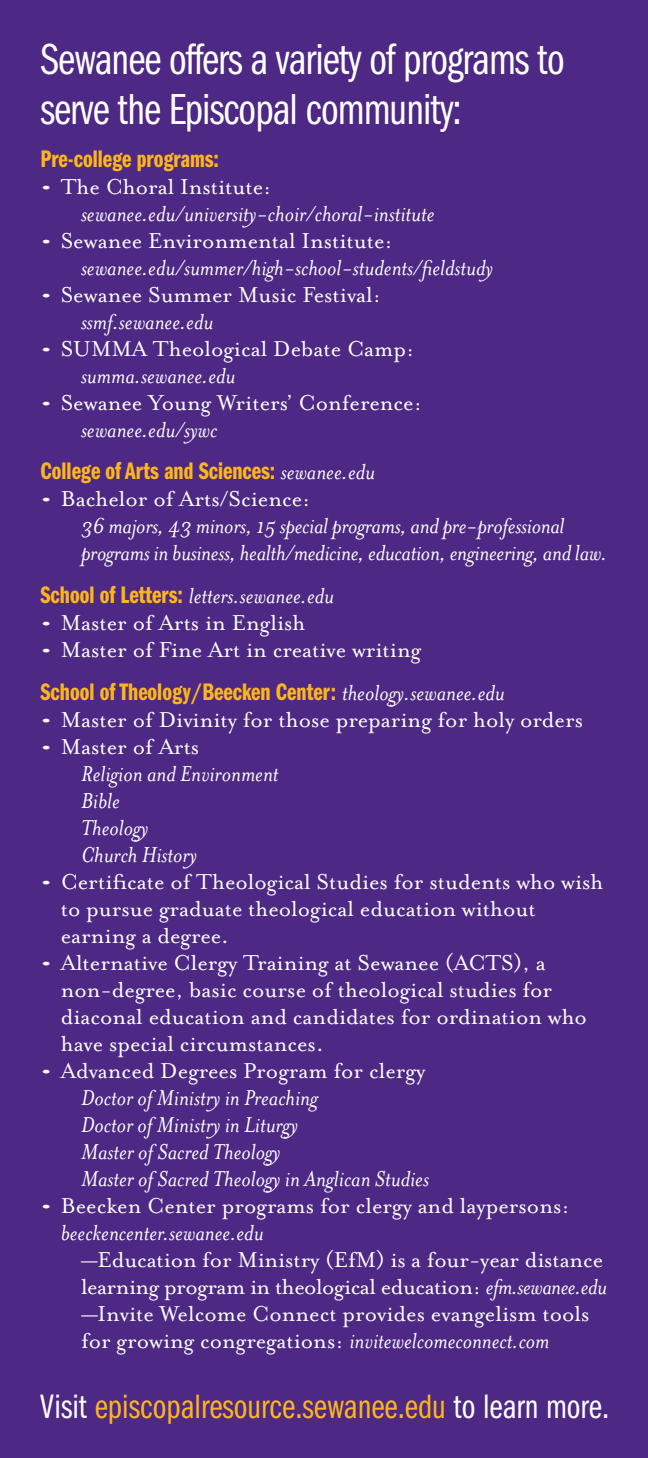
<style>
.page{position:relative;width:648px;height:1458px;background:#4d2884}
.page>*{position:absolute;margin:0;border:0;box-sizing:border-box;transform-origin:0 0}
.t1{font:45px/49.5px "Franklin Gothic LT Book Cmpr";letter-spacing:-.02em;color:#fff}
.t2{font:35.1px "Franklin Gothic LT Book Cmpr";color:#fcb61c}
.t3{font:24.75px/27px "Mrs Eaves Roman";color:#fff;scale:1.75 1}
.t4{font:italic 24.75px/27px "Mrs Eaves";color:#fff}
.t5{font:24.75px/27px "Mrs Eaves Roman";color:#fff}
.t6{font:24.75px "Franklin Gothic LT Demi Cmpr";color:#fcb61c}
.s1{font-family:"Mrs Eaves";font-style:italic;color:#fff}
.s2{font-family:"Franklin Gothic LT Demi Cmpr";font-style:normal;color:#fcb61c}
.s3{font-family:"Mrs Eaves";font-style:italic}
.s4{color:#fff}
</style>
<div class="page">
<h1 class="t1" style="left:40px;top:35px;width:526px">Sewanee offers a variety of programs to serve the Episcopal community:</h1>
<p class="t6" style="left:40px;top:145px;width:180px">Pre-college programs:</p>
<p class="t3" style="left:40px;top:173px;width:133px">• The Choral Institute:</p>
<p class="t4" style="left:81px;top:200px;width:355px">sewanee.edu/university-choir/choral-institute</p>
<p class="t3" style="left:40px;top:227px;width:203px">• Sewanee Environmental Institute:</p>
<p class="t4" style="left:81px;top:254px;width:414px">sewanee.edu/summer/high-school-students/fieldstudy</p>
<p class="t3" style="left:40px;top:281px;width:196px">• Sewanee Summer Music Festival:</p>
<p class="t4" style="left:81px;top:308px;width:134px">ssmf.sewanee.edu</p>
<p class="t3" style="left:40px;top:335px;width:215px">• SUMMA Theological Debate Camp:</p>
<p class="t4" style="left:81px;top:362px;width:156px">summa.sewanee.edu</p>
<p class="t3" style="left:40px;top:389px;width:220px">• Sewanee Young Writers’ Conference:</p>
<p class="t4" style="left:81px;top:416px;width:138px">sewanee.edu/sywc</p>
<p class="t6" style="left:41px;top:457px;width:336px">College of Arts and Sciences: <span class="s1">sewanee.edu</span></p>
<p class="t3" style="left:40px;top:486px;width:156px">• Bachelor of Arts/Science:</p>
<p class="t4" style="left:81px;top:513px;width:528px">36 majors, 43 minors, 15 special programs, and pre-professional programs in business, health/medicine, education, engineering, and law.</p>
<p class="t4" style="left:41px;top:582px;width:295px"><span class="s2">School of Letters:</span> letters.sewanee.edu</p>
<p class="t3" style="left:40px;top:609px;width:153px">• Master of Arts in English</p>
<p class="t3" style="left:40px;top:636px;width:219px">• Master of Fine Art in creative writing</p>
<p class="t6" style="left:41px;top:678px;width:466px">School of Theology/Beecken Center: <span class="s1">theology.sewanee.edu</span></p>
<p class="t3" style="left:40px;top:706px;width:312px">• Master of Divinity for those preparing for holy orders</p>
<p class="t3" style="left:40px;top:733px;width:92px">• Master of Arts</p>
<p class="t4" style="left:81px;top:760px;width:199px">Religion and Environment<br>Bible<br>Theology<br>Church History</p>
<p class="t3" style="left:61px;top:868px;width:312px;text-indent:-20px">• Certificate of Theological Studies for students who wish to pursue graduate theological education without earning a degree.</p>
<p class="t3" style="left:61px;top:949px;width:302px;text-indent:-20px">• Alternative Clergy Training at Sewanee (ACTS), a non-degree, basic course of theological studies for diaconal education and candidates for ordination who have special circumstances.</p>
<p class="t3" style="left:40px;top:1057px;width:221px">• Advanced Degrees Program for clergy</p>
<p class="t4" style="left:81px;top:1084px;width:350px">Doctor of Ministry in Preaching<br>Doctor of Ministry in Liturgy<br>Master of Sacred Theology<br>Master of Sacred Theology in Anglican Studies</p>
<p class="t3" style="left:40px;top:1192px;width:304px">• Beecken Center programs for clergy and laypersons:</p>
<p class="t4" style="left:61px;top:1219px;width:204px">beeckencenter.sewanee.edu</p>
<p class="t5" style="left:81px;top:1246px;width:527px">—Education for Ministry (EfM) is a four-year distance learning program in theological education: <span class="s3">efm.sewanee.edu —</span>Invite Welcome Connect provides evangelism tools for growing congregations: <span class="s3">invitewelcomeconnect.com</span></p>
<h2 class="t2" style="left:40px;top:1387px;width:570px"><span class="s4">Visit</span> episcopalresource.sewanee.edu <span class="s4">to learn more.</span></h2>
</div>
